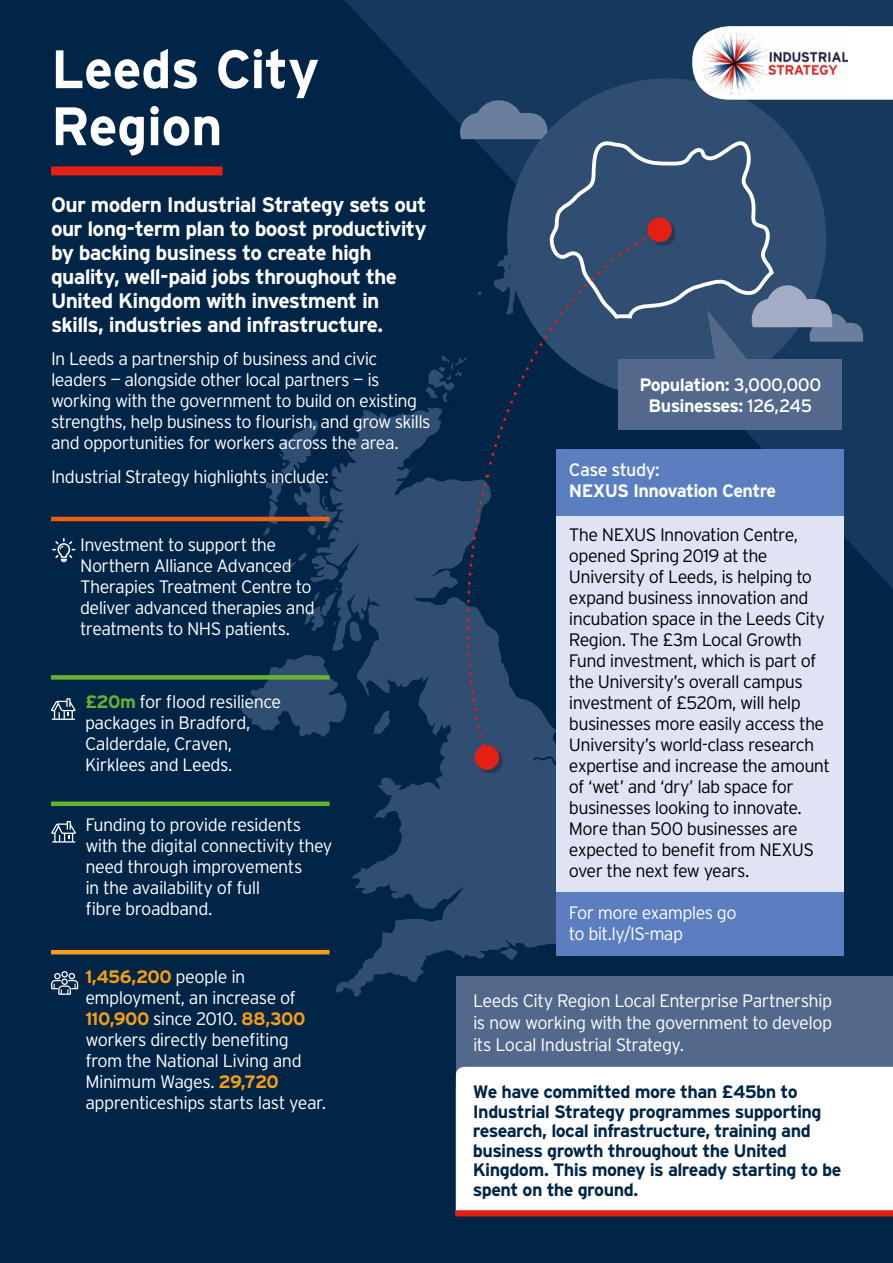
<style>
.page{position:relative;width:893px;height:1263px;background:#002547}
.page>*{position:absolute;margin:0;border:0;box-sizing:border-box;transform-origin:0 0}
.Place_name{font:700 54px/57px "Interstate";letter-spacing:-.015em;color:#fff}
.Intro_copy{font:700 21px/24px "Interstate";letter-spacing:-.035em;color:#fff}
.Body_Copy{font:300 18px/21px "Interstate";letter-spacing:-.035em;color:#000}
.Body_Copy-2{font:700 18px/19.5px "Interstate";letter-spacing:-.035em;color:#002547}
.Stat_Copy{font:300 18px/21px "Interstate";letter-spacing:-.03em;color:#fff}
.Body_Copy-3{font:300 18px/21px "Interstate";letter-spacing:-.035em;color:#fff}
.Intro_copy-2{font:300 18px/21px "Interstate";letter-spacing:-.035em;color:#fff}
.Body_Copy-4{font:700 18px "Interstate";letter-spacing:-.035em;color:#fff}
.Body_Copy-5{font:18px "Interstate";letter-spacing:-.035em;color:#fff}
.s1{font-weight:700;color:#65b32e}
.s2{font-weight:700;color:#f59d15}
.s3{font-weight:400}
</style>
<div class="page">
<svg style="left:345px;top:0;width:548px;height:588px;fill:#15395d"></svg>
<svg style="left:457px;top:100px;width:96px;height:39px;background:#506889"></svg>
<svg style="left:239px;top:482px;width:317px;height:515px"></svg>
<div style="left:507px;top:78px;width:319px;height:319px;background:#304e71;border-radius:50%"></div>
<svg style="left:546px;top:122px;width:223px;height:108px"></svg>
<div style="left:651px;top:221px;width:24px;height:24px;background:#000;opacity:.25"></div>
<div style="left:647px;top:218px;width:25px;height:24px;background:#e41f13;border-radius:50%"></div>
<div style="left:478px;top:748px;width:25px;height:25px;background:#000;opacity:.25"></div>
<div style="left:475px;top:745px;width:24px;height:25px;background:#e41f13;border-radius:50%"></div>
<hr style="left:51px;top:950px;width:279px;height:4px;background:#f59d15">
<svg style="left:51px;top:971px;width:27px;height:24px"></svg>
<svg style="left:692px;top:26px;width:201px;height:74px;background:#e7eaee"></svg>
<img style="left:702px;top:31px;width:146px;height:63px">
<div style="left:51px;top:801px;width:279px;height:5px;background:#65b32e"></div>
<svg style="left:51px;top:821px;width:25px;height:21px"></svg>
<div style="left:51px;top:675px;width:279px;height:5px;background:#65b32e"></div>
<div style="left:556px;top:514px;width:287px;height:442px;background:#e0e3f4"></div>
<div style="left:51px;top:166px;width:172px;height:9px;background:#e41f13"></div>
<div style="left:456px;top:976px;width:437px;height:98px;background:#53698b"></div>
<hr style="left:51px;top:517px;width:279px;height:4px;background:#eb6012">
<svg style="left:52px;top:538px;width:23px;height:24px"></svg>
<svg style="left:51px;top:698px;width:25px;height:22px"></svg>
<svg style="left:272px;top:230px;width:595px;height:529px"></svg>
<div style="left:456px;top:1067px;width:437px;height:143px;background:#fff"></div>
<div style="left:456px;top:1210px;width:437px;height:6px;background:#e41f13"></div>
<div style="left:556px;top:892px;width:287px;height:64px;background:#5a7ebf"></div>
<p class="Place_name" style="left:51px;top:40px;width:270px">Leeds City<br>Region</p>
<p class="Intro_copy" style="left:51px;top:192px;width:377px">Our modern Industrial Strategy sets out our long-term plan to boost productivity by backing business to create high quality, well-paid jobs throughout the United Kingdom with investment in skills, industries and infrastructure.</p>
<p class="Intro_copy-2" style="left:51px;top:348px;width:381px">In Leeds a partnership of business and civic leaders — alongside other local partners — is working with the government to build on existing strengths, help business to flourish, and grow skills and opportunities for workers across the area.</p>
<p class="Intro_copy-2" style="left:51px;top:466px;width:279px">Industrial Strategy highlights include:</p>
<p class="Body_Copy-3" style="left:80px;top:534px;width:236px">Investment to support the<br>Northern Alliance Advanced<br>Therapies Treatment Centre to deliver advanced therapies and treatments to NHS patients.</p>
<p class="Stat_Copy" style="left:85px;top:691px;width:198px"><span class="s1">£20m</span> for flood resilience packages in Bradford,<br>Calderdale, Craven,<br>Kirklees and Leeds.</p>
<p class="Stat_Copy" style="left:85px;top:814px;width:249px">Funding to provide residents with the digital connectivity they need through improvements<br>in the availability of full<br>fibre broadband.</p>
<p class="Stat_Copy" style="left:85px;top:966px;width:242px"><span class="s2">1,456,200</span> people in employment, an increase of<br><span class="s2">110,900</span> since 2010. <span class="s2">88,300 </span>workers directly benefiting from the National Living and<br>Minimum Wages. <span class="s2">29,720 </span>apprenticeships starts last year.</p>
<p class="Body_Copy-4" style="left:639px;top:374px;width:183px">Population: <span class="s3">3,000,000</span></p>
<p class="Body_Copy-4" style="left:648px;top:396px;width:165px">Businesses: <span class="s3">126,245</span></p>
<p class="Body_Copy-5" style="left:569px;top:460px;width:92px">Case study:</p>
<p class="Body_Copy-4" style="left:569px;top:481px;width:209px">NEXUS Innovation Centre</p>
<p class="Body_Copy" style="left:569px;top:524px;width:263px">The NEXUS Innovation Centre, opened Spring 2019 at the<br>University of Leeds, is helping to expand business innovation and incubation space in the Leeds City<br>Region. The £3m Local Growth<br>Fund investment, which is part of the University’s overall campus investment of £520m, will help businesses more easily access the<br>University’s world-class research expertise and increase the amount of ‘wet’ and ‘dry’ lab space for businesses looking to innovate.<br>More than 500 businesses are expected to benefit from NEXUS over the next few years.</p>
<p class="Body_Copy-3" style="left:569px;top:902px;width:169px">For more examples go to bit.ly/IS-map</p>
<p class="Body_Copy-3" style="left:473px;top:990px;width:361px;line-height:21.8px;text-align:justify">Leeds City Region Local Enterprise Partnership is now working with the government to develop its Local Industrial Strategy.</p>
<p class="Body_Copy-2" style="left:473px;top:1082px;width:370px">We have committed more than £45bn to Industrial Strategy programmes supporting research, local infrastructure, training and business growth throughout the United Kingdom. This money is already starting to be spent on the ground.</p>
<p class="Body_Copy-2" style="left:473px;top:1097px;width:377px">We have already committed more than £45 billion to national and local workers throughout the UK as part of the Industrial Strategy.<br>This money is already starting to be spent<br>on the ground.</p>
</div>
